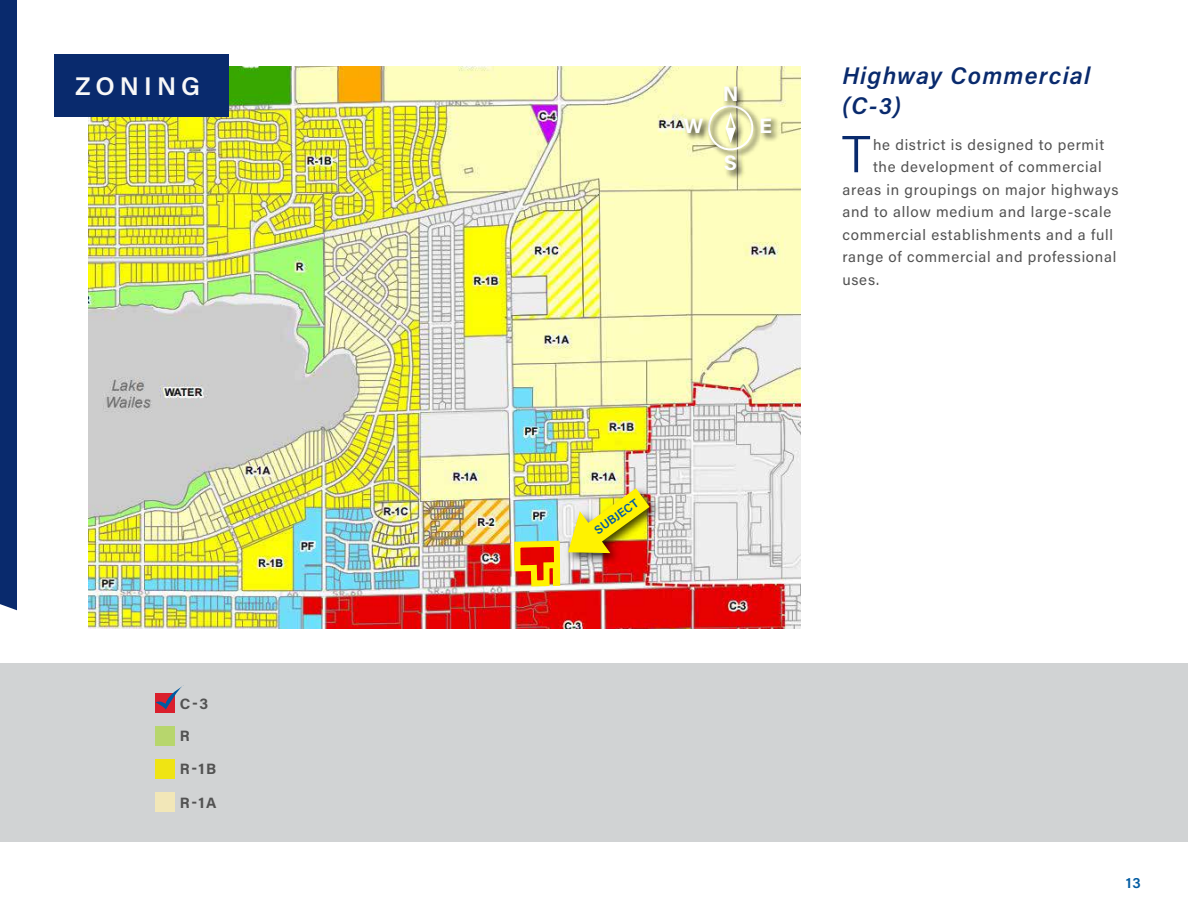
<style>
.page{position:relative;width:1188px;height:918px;background:#fff}
.page>*{position:absolute;margin:0;border:0;box-sizing:border-box;transform-origin:0 0}
.t1{font:300 51.9px "Acumin Pro";color:#092a6d}
.t2{font:600 25.5px "Acumin Pro";letter-spacing:.2em;color:#f8f8f8}
.t3{font:italic 600 24px/30px "Acumin Pro";letter-spacing:.05em;color:#092a6d}
.t4{font:700 21px "Acumin Pro";color:#fefefe}
.t5{font:15px "Acumin Pro";letter-spacing:.05em;color:#525252}
.t6{font:700 15px/33px "Acumin Pro";color:#525252}
.t7{font:600 15px "Acumin Pro";color:#005ba2}
.t8{font:600 12px "Acumin Pro";color:#005ba2}
</style>
<div class="page">
<div style="left:0;top:0;width:17px;height:610px;background:#092a6d"></div>
<img style="left:89px;top:67px;width:712px;height:561px">
<div style="left:54px;top:54px;width:175px;height:63px;background:#092a6d"></div>
<div style="left:0;top:663px;width:1188px;height:179px;background:#d1d3d4"></div>
<div style="left:156px;top:693px;width:19px;height:20px;background:#da1f2c"></div>
<div style="left:156px;top:726px;width:19px;height:20px;background:#b7d66d"></div>
<div style="left:156px;top:759px;width:19px;height:20px;background:#efe413"></div>
<div style="left:156px;top:792px;width:19px;height:20px;background:#f2e7b8"></div>
<svg style="left:156px;top:686px;width:26px;height:24px"></svg>
<div style="left:564px;top:485px;width:97px;height:81px;background:#000;opacity:.75"></div>
<div style="left:706px;top:103px;width:56px;height:56px;background:#000;opacity:.75"></div>
<svg style="left:706px;top:103px;width:50px;height:50px;background:#e1e1b2"></svg>
<div style="left:723px;top:84px;width:23px;height:26px;background:#000;opacity:.75"></div>
<div style="left:723px;top:154px;width:22px;height:25px;background:#000;opacity:.75"></div>
<div style="left:760px;top:116px;width:21px;height:27px;background:#000;opacity:.75"></div>
<div style="left:682px;top:117px;width:30px;height:25px;background:#000;opacity:.75"></div>
<img style="left:511px;top:486px;width:141px;height:104px">
<h2 class="t2" style="left:75px;top:68px;width:126px">ZONING</h2>
<p class="t6" style="left:180px;top:686px;width:30px">C-3<br>R</p>
<p class="t6" style="left:180px;top:752px;width:38px">R-1B</p>
<p class="t6" style="left:180px;top:785px;width:38px">R-1A</p>
<h3 class="t4" style="left:723px;top:78px;width:17px">N</h3>
<h3 class="t4" style="left:684px;top:111px;width:21px">W</h3>
<h3 class="t4" style="left:759px;top:111px;width:14px">E</h3>
<h3 class="t4" style="left:724px;top:148px;width:15px">S</h3>
<h3 class="t3" style="left:842px;top:59px;width:249px">Highway Commercial (C-3)</h3>
<h1 class="t1" style="left:842px;top:118px;width:30px">T</h1>
<p class="t5" style="left:873px;top:134px;width:233px">he district is designed to permit</p>
<p class="t5" style="left:873px;top:157px;width:230px">the development of commercial</p>
<p class="t5" style="left:842px;top:179px;width:278px">areas in groupings on major highways</p>
<p class="t5" style="left:842px;top:202px;width:270px">and to allow medium and large-scale</p>
<p class="t5" style="left:842px;top:224px;width:272px">commercial establishments and a full</p>
<p class="t5" style="left:842px;top:247px;width:275px">range of commercial and professional</p>
<p class="t5" style="left:842px;top:269px;width:38px">uses.</p>
<p class="t8" style="left:591px;top:524px;width:53px;rotate:-36deg">SUBJECT</p>
<p class="t7" style="left:1126px;top:872px;width:16px">13</p>
</div>
